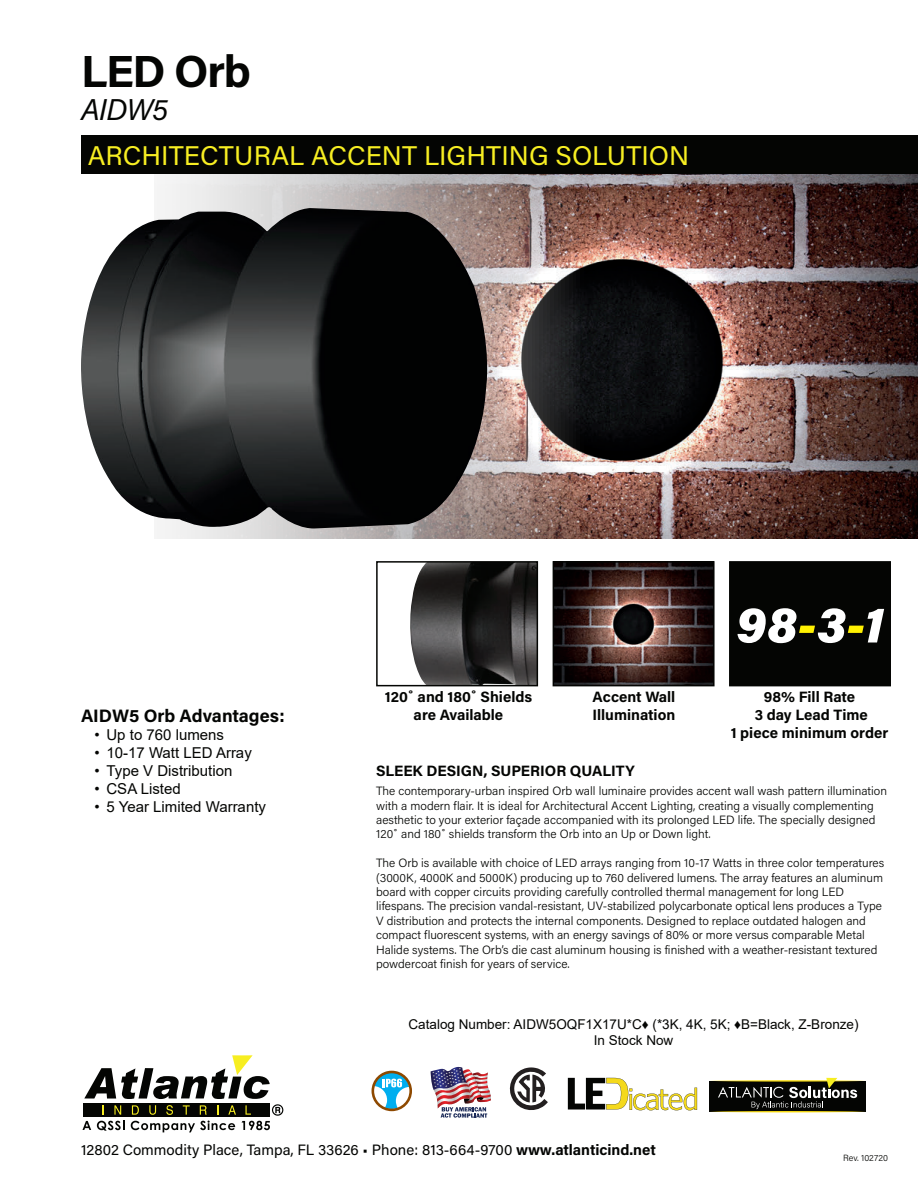
<style>
.page{position:relative;width:918px;height:1188px;background:#fff}
.page>*{position:absolute;margin:0;border:0;box-sizing:border-box;transform-origin:0 0}
.t1{font:italic 900 51px "Acumin Pro";color:#fff}
.t2{font:700 45px "Acumin Pro";letter-spacing:-.03em;color:#040503}
.t3{font:italic 30px "Acumin Pro";letter-spacing:-.02em;color:#040503}
.t4{font:27px "Acumin Pro";color:#f7ee22}
.t5{font:700 18px "Acumin Pro";letter-spacing:-.005em;color:#040503}
.t6{font:700 15px/18px "Acumin Pro";color:#040503;text-align:center}
.t7{font:15px "Arial";color:#040503}
.t8{font:15px "Acumin Pro";color:#040503}
.t9{font:13.5px/16.2px "Arial";color:#040503;text-align:center}
.t10{font:300 12px/14.4px "Acumin Pro";color:#040503}
.t11{font:300 9px "Acumin Pro";letter-spacing:.005em;color:#040503}
.s1{color:#fff101}
.s2{font-weight:700}
</style>
<div class="page">
<img style="left:157px;top:174px;width:761px;height:364px">
<img style="left:410px;top:564px;width:125px;height:119px">
<div style="left:376px;top:561px;width:162px;height:125px;border:2px solid #040503"></div>
<img style="left:556px;top:564px;width:156px;height:119px">
<div style="left:553px;top:561px;width:162px;height:125px;border:2px solid #040503"></div>
<div style="left:730px;top:562px;width:160px;height:124px;background:#040503"></div>
<div style="left:729px;top:561px;width:162px;height:125px;border:2px solid #040503"></div>
<div style="left:81px;top:135px;width:837px;height:39px;background:#040503"></div>
<svg style="left:372px;top:1071px;width:40px;height:40px"></svg>
<svg style="left:509px;top:1067px;width:39px;height:43px"></svg>
<img style="left:431px;top:1067px;width:60px;height:51px">
<svg style="left:568px;top:1078px;width:129px;height:32px"></svg>
<svg style="left:709px;top:1078px;width:157px;height:34px;background:#414033"></svg>
<svg style="left:83px;top:1055px;width:200px;height:77px"></svg>
<img style="left:81px;top:208px;width:407px;height:320px">
<h2 class="t2" style="left:81px;top:40px;width:171px">LED Orb</h2>
<h3 class="t3" style="left:81px;top:89px;width:89px">AIDW5</h3>
<h3 class="t4" style="left:88px;top:136px;width:603px">ARCHITECTURAL ACCENT LIGHTING SOLUTION</h3>
<h1 class="t1" style="left:736px;top:588px;width:150px">98<span class="s1">-</span>3<span class="s1">-</span>1</h1>
<h3 class="t5" style="left:81px;top:703px;width:205px">AIDW5 Orb Advantages:</h3>
<p class="t7" style="left:94px;top:724px;width:131px">• Up to 760 lumens</p>
<p class="t7" style="left:94px;top:742px;width:159px">• 10-17 Watt LED Array</p>
<p class="t7" style="left:94px;top:760px;width:139px">• Type V Distribution</p>
<p class="t7" style="left:94px;top:778px;width:88px">• CSA Listed</p>
<p class="t7" style="left:94px;top:796px;width:173px">• 5 Year Limited Warranty</p>
<p class="t6" style="left:385px;top:687px;width:149px">120˚ and 180˚ Shields are Available</p>
<p class="t6" style="left:593px;top:687px;width:84px;text-align:left">Accent Wall<br>Illumination</p>
<p class="t6" style="left:731px;top:687px;width:159px">98% Fill Rate<br>3 day Lead Time<br>1 piece minimum order</p>
<p class="t6" style="left:376px;top:761px;width:260px">SLEEK DESIGN, SUPERIOR QUALITY</p>
<p class="t10" style="left:376px;top:783px;width:512px">The contemporary-urban inspired Orb wall luminaire provides accent wall wash pattern illumination with a modern flair. It is ideal for Architectural Accent Lighting, creating a visually complementing aesthetic to your exterior façade accompanied with its prolonged LED life. The specially designed 120˚ and 180˚ shields transform the Orb into an Up or Down light.</p>
<p class="t10" style="left:376px;top:855px;width:510px">The Orb is available with choice of LED arrays ranging from 10-17 Watts in three color temperatures (3000K, 4000K and 5000K) producing up to 760 delivered lumens. The array features an aluminum board with copper circuits providing carefully controlled thermal management for long LED lifespans. The precision vandal-resistant, UV-stabilized polycarbonate optical lens produces a Type V distribution and protects the internal components. Designed to replace outdated halogen and compact fluorescent systems, with an energy savings of 80% or more versus comparable Metal Halide systems. The Orb’s die cast aluminum housing is finished with a weather-resistant textured powdercoat finish for years of service.</p>
<p class="t9" style="left:409px;top:1016px;width:452px">Catalog Number: AIDW5OQF1X17U*C♦ (*3K, 4K, 5K; ♦B=Black, Z-Bronze)<br>In Stock Now</p>
<p class="t8" style="left:81px;top:1139px;width:576px">12802 Commodity Place, Tampa, FL 33626 • Phone: 813-664-9700 <span class="s2">www.atlanticind.net</span></p>
<p class="t11" style="left:843px;top:1152px;width:46px">Rev. 102720</p>
</div>
